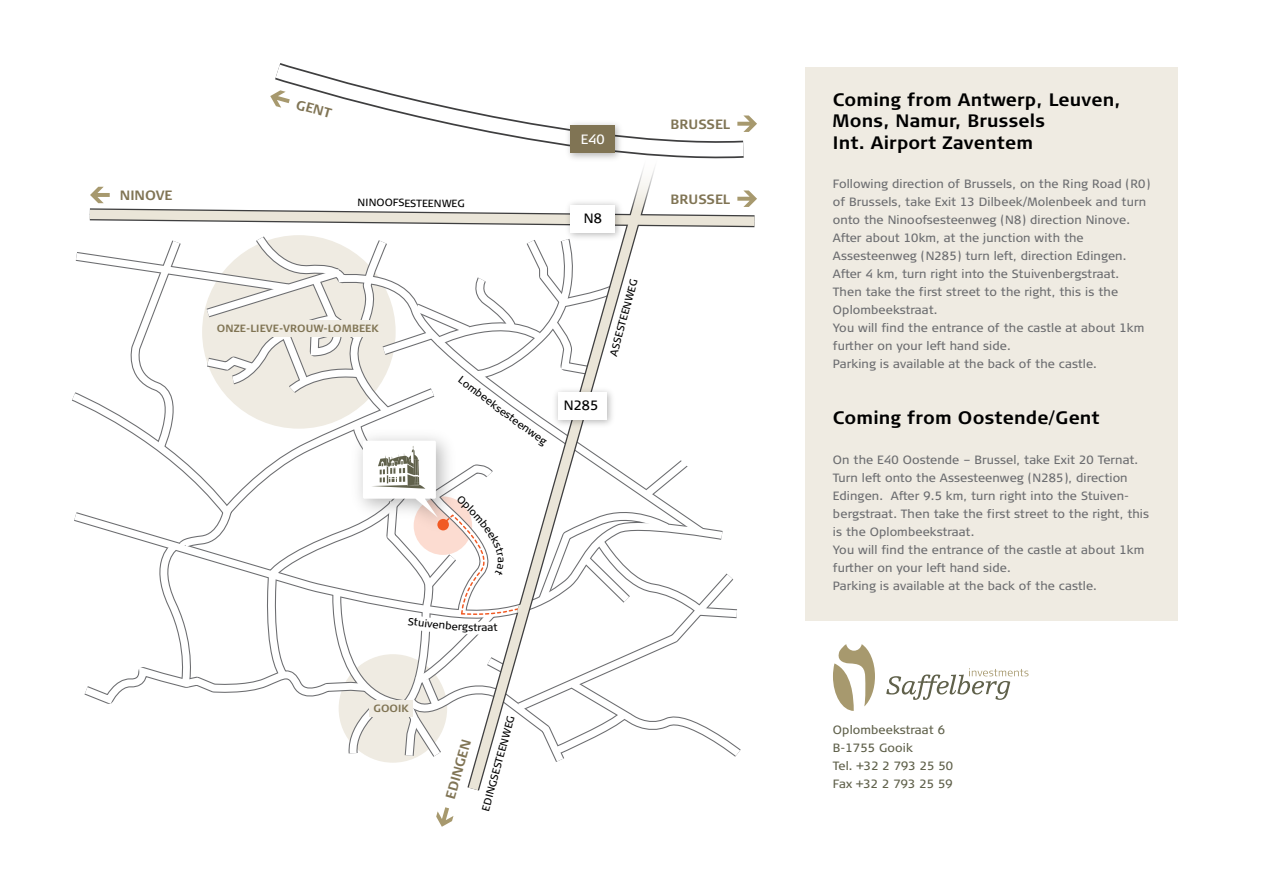
<style>
.page{position:relative;width:1263px;height:893px;background:#fff}
.page>*{position:absolute;margin:0;border:0;box-sizing:border-box;transform-origin:0 0}
.t1{font:700 18px/21.6px "Signa Column";letter-spacing:.01em;color:#000}
.t2{font:700 13.5px "Signa Normal";color:#807454}
.t3{font:13.5px "Signa Column";color:#000}
.t4{font:13.5px "Signa Column";color:#fff}
.t5{font:12px/18px "Signa Column";letter-spacing:.01em;color:#6c6d70}
.t6{font:12px/18px "Signa Column";letter-spacing:.01em;color:#60614b}
.t7{font:10.5px "Signa Column";color:#000}
.t8{font:700 10.5px "Signa Column";letter-spacing:.01em;color:#807454}
</style>
<div class="page">
<div style="left:805px;top:67px;width:372px;height:554px;background:#efebe2"></div>
<svg style="left:275px;top:63px;width:469px;height:96px"></svg>
<svg style="left:737px;top:115px;width:20px;height:17px"></svg>
<svg style="left:270px;top:90px;width:20px;height:18px"></svg>
<img style="left:563px;top:117px;width:64px;height:42px">
<div style="left:571px;top:126px;width:44px;height:27px;background:#807454"></div>
<svg style="left:833px;top:644px;width:42px;height:67px"></svg>
<svg style="left:886px;top:668px;width:142px;height:32px"></svg>
<svg style="left:72px;top:187px;width:685px;height:640px"></svg>
<p class="t2" style="left:120px;top:187px;width:54px">NINOVE</p>
<p class="t2" style="left:298px;top:97px;width:38px;rotate:15deg">GENT</p>
<p class="t7" style="left:358px;top:196px;width:109px;rotate:1deg">NINOOFSESTEENWEG</p>
<p class="t8" style="left:217px;top:322px;width:164px">ONZE-LIEVE-VROUW-LOMBEEK</p>
<p class="t7" style="left:463px;top:374px;width:60px;rotate:37deg">Lombeekse</p>
<p class="t7" style="left:510px;top:409px;width:30px;rotate:36deg">steen</p>
<p class="t4" style="left:581px;top:131px;width:25px">E40</p>
<p class="t3" style="left:584px;top:211px;width:20px">N8</p>
<p class="t7" style="left:608px;top:354px;width:81px;rotate:-75deg">ASSESTEENWEG</p>
<p class="t3" style="left:564px;top:398px;width:36px">N285</p>
<p class="t2" style="left:670px;top:117px;width:61px">BRUSSEL</p>
<p class="t2" style="left:670px;top:192px;width:61px">BRUSSEL</p>
<p class="t8" style="left:373px;top:702px;width:37px">GOOIK</p>
<p class="t7" style="left:481px;top:621px;width:8px">a</p>
<p class="t2" style="left:442px;top:796px;width:62px;rotate:-74deg">EDINGEN</p>
<p class="t7" style="left:480px;top:809px;width:100px;rotate:-75deg">EDINGSESTEENWEG</p>
<h1 class="t1" style="left:833px;top:89px;width:289px">Coming from Antwerp, Leuven,<br>Mons, Namur, Brussels<br>Int. Airport Zaventem</h1>
<p class="t5" style="left:833px;top:175px;width:319px">Following direction of Brussels, on the Ring Road (R0) of Brussels, take Exit 13 Dilbeek/Molenbeek and turn onto the Ninoofsesteenweg (N8) direction Ninove.<br>After about 10km, at the junction with the Assesteenweg (N285) turn left, direction Edingen.<br>After 4 km, turn right into the Stuivenbergstraat.<br>Then take the first street to the right, this is the Oplombeekstraat.<br>You will find the entrance of the castle at about 1km further on your left hand side.<br>Parking is available at the back of the castle.</p>
<h1 class="t1" style="left:833px;top:407px;width:268px">Coming from Oostende/Gent</h1>
<p class="t5" style="left:833px;top:451px;width:318px">On the E40 Oostende – Brussel, take Exit 20 Ternat.<br>Turn left onto the Assesteenweg (N285), direction Edingen. After 9.5 km, turn right into the Stuiven&shy;bergstraat. Then take the first street to the right, this is the Oplombeekstraat.<br>You will find the entrance of the castle at about 1km further on your left hand side.<br>Parking is available at the back of the castle.</p>
<p class="t6" style="left:833px;top:720px;width:122px">Oplombeekstraat 6<br>B-1755 Gooik<br>Tel. +32 2 793 25 50<br>Fax +32 2 793 25 59</p>
</div>
